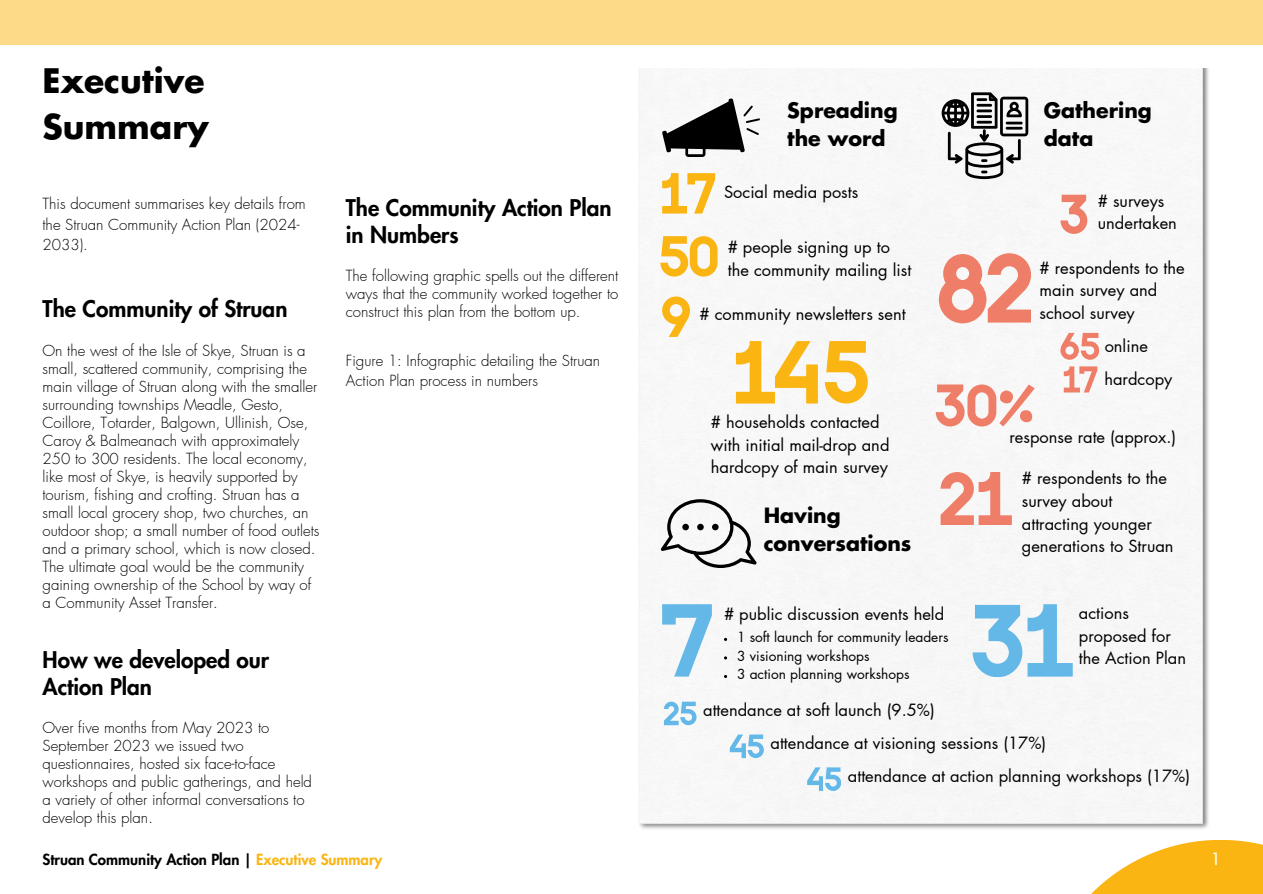
<style>
.page{position:relative;width:1263px;height:894px;background:#fff}
.page>*{position:absolute;margin:0;border:0;box-sizing:border-box;transform-origin:0 0}
.t1{font:700 33px/46px "Futura LT Pro";color:#000}
.t2{font:800 22.5px/27px "Futura LT Pro";color:#000}
.t3{font:700 20.55px/27.8px "Futura LT Pro";color:#000}
.t4{font:16.5px/22.6px "Futura LT Pro";color:#000}
.t5{font:500 16.5px "Futura LT Pro";color:#fff}
.t6{font:300 15px/18px "Futura LT Pro";color:#000}
.t7{font:800 15px "Futura LT Pro";color:#000}
.t8{font:13.65px "Futura LT Pro";color:#000}
.s1{color:#fab512}
</style>
<div class="page">
<img style="left:639px;top:68px;width:570px;height:761px">
<svg style="left:973px;top:604px;width:99px;height:72px"></svg>
<svg style="left:664px;top:701px;width:32px;height:24px"></svg>
<svg style="left:662px;top:604px;width:50px;height:72px"></svg>
<svg style="left:662px;top:173px;width:53px;height:40px"></svg>
<svg style="left:662px;top:98px;width:98px;height:59px"></svg>
<svg style="left:660px;top:236px;width:57px;height:40px"></svg>
<svg style="left:662px;top:296px;width:28px;height:41px"></svg>
<svg style="left:736px;top:341px;width:82px;height:62px"></svg>
<svg style="left:825px;top:341px;width:43px;height:62px"></svg>
<svg style="left:1060px;top:195px;width:27px;height:39px"></svg>
<svg style="left:939px;top:253px;width:91px;height:70px"></svg>
<svg style="left:936px;top:384px;width:98px;height:42px"></svg>
<svg style="left:1060px;top:333px;width:39px;height:26px"></svg>
<svg style="left:1064px;top:366px;width:33px;height:26px"></svg>
<svg style="left:941px;top:472px;width:71px;height:53px"></svg>
<svg style="left:942px;top:92px;width:86px;height:87px"></svg>
<svg style="left:730px;top:734px;width:33px;height:23px"></svg>
<svg style="left:807px;top:767px;width:34px;height:23px"></svg>
<svg style="left:660px;top:499px;width:97px;height:69px"></svg>
<div style="left:682px;top:523px;width:7px;height:7px;background:#000;border-radius:50%"></div>
<div style="left:697px;top:523px;width:7px;height:7px;background:#000;border-radius:50%"></div>
<div style="left:712px;top:523px;width:7px;height:7px;background:#000;border-radius:50%"></div>
<svg style="left:1092px;top:840px;width:171px;height:53px;fill:#fab512"></svg>
<div style="left:0;top:0;width:1263px;height:45px;background:#fcda88"></div>
<p class="t1" style="left:43px;top:59px;width:168px">Executive<br>Summary</p>
<p class="t2" style="left:346px;top:195px;width:267px">The Community Action Plan in Numbers</p>
<p class="t6" style="left:346px;top:267px;width:274px">The following graphic spells out the different ways that the community worked together to</p>
<h4 class="t6" style="left:43px;top:194px;width:265px;line-height:20.2px">This document summarises key details from the Struan Community Action Plan (2024-<br>2033).</h4>
<p class="t2" style="left:43px;top:296px;width:246px">The Community of Struan</p>
<p class="t6" style="left:346px;top:303px;width:236px">construct this plan from the bottom up.</p>
<h4 class="t6" style="left:43px;top:341px;width:278px">On the west of the Isle of Skye, Struan is a small, scattered community, comprising the main village of Struan along with the smaller surrounding townships Meadle, Gesto, Coillore, Totarder, Balgown, Ullinish, Ose, Caroy &amp; Balmeanach with approximately 250 to 300 residents. The local economy, like most of Skye, is heavily supported by tourism, fishing and crofting. Struan has a small local grocery shop, two churches, an outdoor shop; a small number of food outlets and a primary school, which is now closed.<br>The ultimate goal would be the community gaining ownership of the School by way of a Community Asset Transfer.</h4>
<p class="t6" style="left:346px;top:351px;width:256px;line-height:20.2px">Figure 1: Infographic detailing the Struan<br>Action Plan process in numbers</p>
<p class="t2" style="left:43px;top:647px;width:228px">How we developed our<br>Action Plan</p>
<p class="t6" style="left:43px;top:719px;width:271px">Over five months from May 2023 to September 2023 we issued two questionnaires, hosted six face-to-face workshops and public gatherings, and held a variety of other informal conversations to develop this plan.</p>
<p class="t3" style="left:787px;top:98px;width:112px">Spreading the word</p>
<p class="t4" style="left:724px;top:182px;width:136px">Social media posts</p>
<h4 class="t4" style="left:728px;top:236px;width:185px"># people signing up to the community mailing list</h4>
<p class="t4" style="left:699px;top:303px;width:208px"># community newsletters sent</p>
<h2 class="t4" style="left:711px;top:411px;width:180px"># households contacted with initial mail-drop and hardcopy of main survey</h2>
<p class="t3" style="left:764px;top:502px;width:149px">Having conversations</p>
<p class="t3" style="left:1044px;top:97px;width:109px">Gathering data</p>
<p class="t4" style="left:1098px;top:190px;width:81px"># surveys undertaken</p>
<h4 class="t4" style="left:1039px;top:257px;width:147px"># respondents to the main survey and school survey</h4>
<p class="t4" style="left:1105px;top:335px;width:45px">online</p>
<h4 class="t4" style="left:1104px;top:368px;width:69px">hardcopy</h4>
<p class="t4" style="left:1009px;top:426px;width:168px">response rate (approx.)</p>
<p class="t4" style="left:1022px;top:467px;width:153px"># respondents to the survey about attracting younger generations to Struan</p>
<p class="t4" style="left:724px;top:603px;width:222px"># public discussion events held</p>
<h4 class="t8" style="left:737px;top:630px;width:213px">1 soft launch for community leaders</h4>
<p class="t8" style="left:737px;top:649px;width:134px">3 visioning workshops</p>
<h2 class="t8" style="left:737px;top:667px;width:174px">3 action planning workshops</h2>
<p class="t4" style="left:703px;top:699px;width:233px">attendance at soft launch (9.5%)</p>
<h2 class="t4" style="left:770px;top:732px;width:277px">attendance at visioning sessions (17%)</h2>
<p class="t4" style="left:1079px;top:602px;width:109px">actions proposed for the Action Plan</p>
<h4 class="t4" style="left:848px;top:765px;width:344px">attendance at action planning workshops (17%)</h4>
<h4 class="t7" style="left:43px;top:852px;width:341px">Struan Community Action Plan | <span class="s1">Executive Summary</span></h4>
<p class="t5" style="left:1211px;top:851px;width:11px">1</p>
</div>
